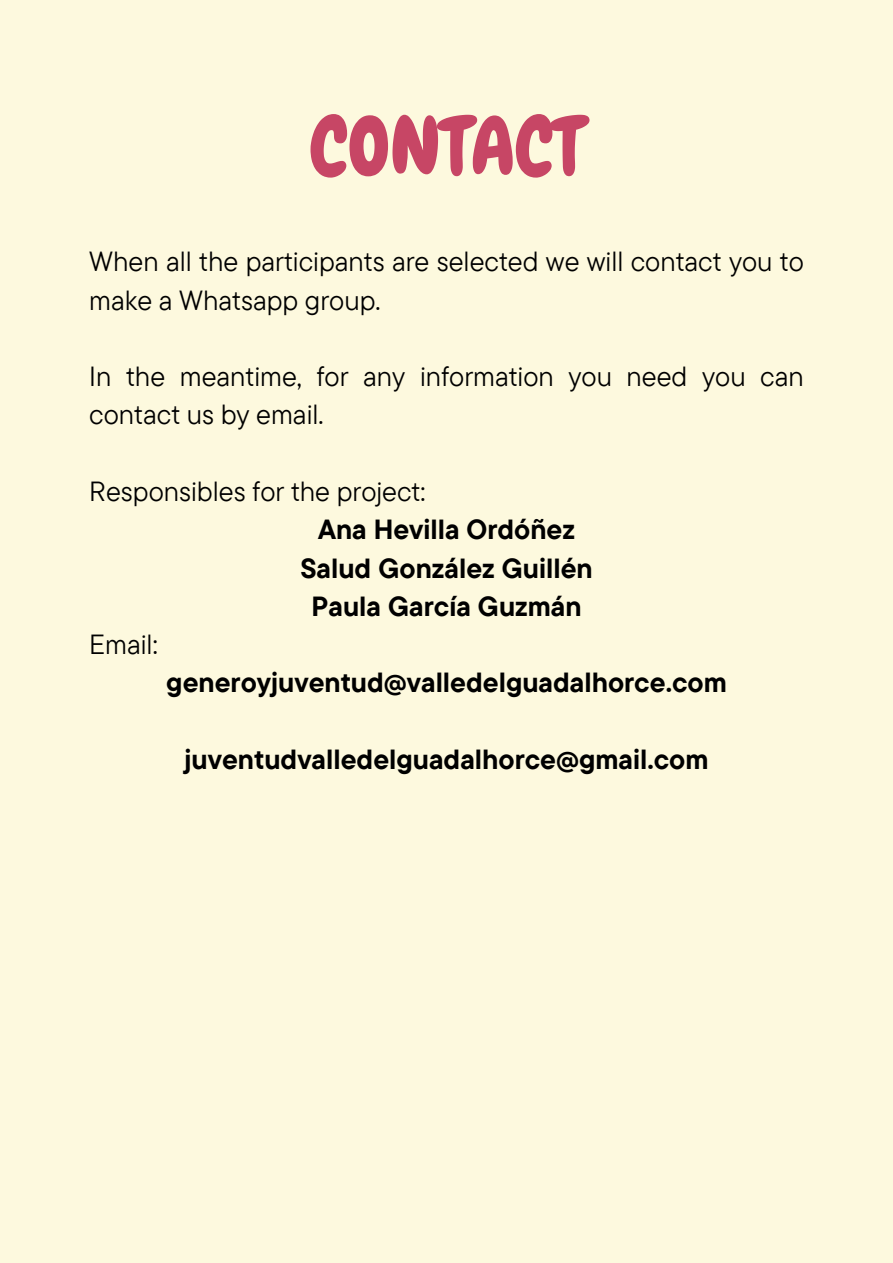
<style>
.page{position:relative;width:893px;height:1263px;background:#fdf9de}
.page>*{position:absolute;margin:0;border:0;box-sizing:border-box;transform-origin:0 0}
.t1{font:80.25px "Chewy";color:#c74665}
.t2{font:27.6px/38.2px "TT Commons Pro";color:#000}
.t3{font:700 27.6px/38.2px "TT Commons Pro";color:#000;text-align:center}
</style>
<div class="page">
<h1 class="t1" style="left:310px;top:95px;width:274px">CONTACT</h1>
<p class="t2" style="left:89px;top:242px;width:716px">When all the participants are selected we will contact you to make a Whatsapp group.</p>
<p class="t2" style="left:89px;top:357px;width:716px">In the meantime, for any information you need you can contact us by email.</p>
<p class="t2" style="left:89px;top:471px;width:338px">Responsibles for the project:</p>
<p class="t3" style="left:300px;top:510px;width:294px">Ana Hevilla Ordóñez<br>Salud González Guillén<br>Paula García Guzmán</p>
<p class="t2" style="left:89px;top:624px;width:70px">Email:</p>
<p class="t3" style="left:166px;top:663px;width:562px">generoyjuventud@valledelguadalhorce.com</p>
<p class="t3" style="left:185px;top:739px;width:525px">juventudvalledelguadalhorce@gmail.com</p>
</div>
